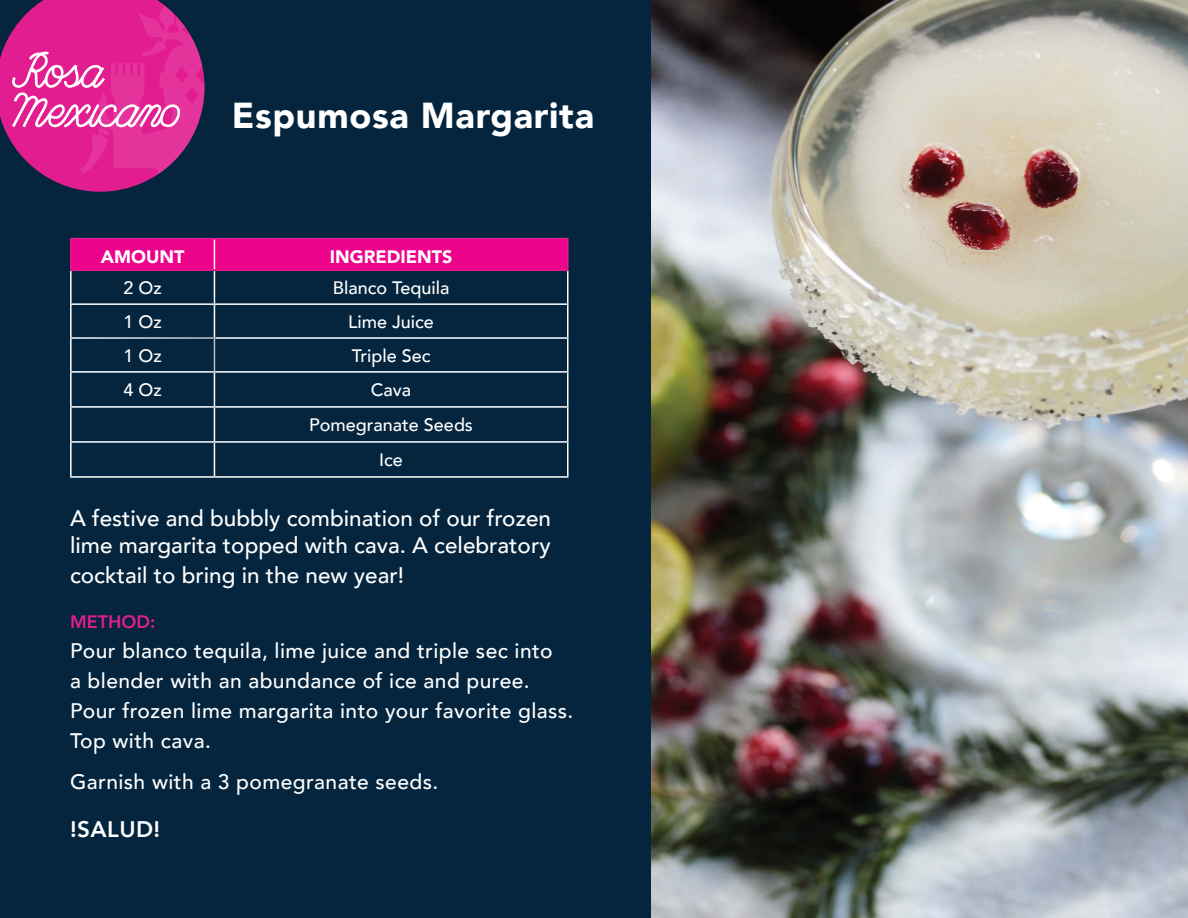
<style>
.page{position:relative;width:1188px;height:918px;background:#fff}
.page>*{position:absolute;margin:0;border:0;box-sizing:border-box;transform-origin:0 0}
.t1{font:900 36px "Avenir";letter-spacing:.02em;color:#fff}
.t2{font:500 22.5px/27px "Avenir";color:#fff}
.t3{font:800 22.5px "Avenir";letter-spacing:.02em;color:#fff}
.t4{font:500 21px/30px "Avenir";letter-spacing:.02em;color:#fff}
.t5{font:500 18px/35px "Avenir";color:#fff;text-align:center}
.t6{font:900 18px "Avenir";color:#fff}
.t7{font:800 18px "Avenir";color:#e21d90}
</style>
<div class="page">
<div style="left:0;top:0;width:665px;height:918px;background:#04253d"></div>
<svg style="left:0;top:0;width:205px;height:192px"></svg>
<div style="left:71px;top:239px;width:143px;height:31px;background:#ed028c"></div>
<div style="left:214px;top:239px;width:354px;height:31px;background:#ed028c"></div>
<hr style="left:214px;top:303px;width:355px;height:2px;background:#fff">
<hr style="left:215px;top:337px;width:354px;height:2px;background:#fff">
<hr style="left:214px;top:371px;width:355px;height:2px;background:#fff">
<hr style="left:214px;top:406px;width:355px;height:2px;background:#fff">
<hr style="left:214px;top:441px;width:355px;height:2px;background:#fff">
<hr style="left:214px;top:476px;width:355px;height:2px;background:#fff">
<hr style="left:214px;top:373px;width:1px;height:33px;background:#fff">
<hr style="left:214px;top:408px;width:1px;height:33px;background:#fff">
<hr style="left:214px;top:443px;width:1px;height:33px;background:#fff">
<hr style="left:567px;top:271px;width:1px;height:32px;background:#fff">
<hr style="left:567px;top:305px;width:1px;height:32px;background:#fff">
<hr style="left:567px;top:339px;width:1px;height:32px;background:#fff">
<hr style="left:70px;top:373px;width:2px;height:33px;background:#fff">
<hr style="left:567px;top:373px;width:1px;height:33px;background:#fff">
<hr style="left:70px;top:408px;width:2px;height:33px;background:#fff">
<hr style="left:567px;top:408px;width:1px;height:33px;background:#fff">
<hr style="left:70px;top:443px;width:2px;height:33px;background:#fff">
<hr style="left:567px;top:443px;width:1px;height:33px;background:#fff">
<hr style="left:70px;top:305px;width:2px;height:32px;background:#fff">
<hr style="left:214px;top:305px;width:1px;height:32px;background:#fff">
<hr style="left:70px;top:406px;width:144px;height:2px;background:#fff">
<hr style="left:70px;top:441px;width:144px;height:2px;background:#fff">
<hr style="left:70px;top:476px;width:144px;height:2px;background:#fff">
<hr style="left:70px;top:371px;width:144px;height:2px;background:#fff">
<hr style="left:70px;top:303px;width:144px;height:2px;background:#fff">
<hr style="left:70px;top:271px;width:2px;height:32px;background:#fff">
<hr style="left:214px;top:271px;width:1px;height:32px;background:#fff">
<hr style="left:214px;top:239px;width:1px;height:31px;background:#fff">
<hr style="left:70px;top:238px;width:144px;height:1px;background:#e21d90">
<hr style="left:70px;top:239px;width:2px;height:31px;background:#e21d90">
<hr style="left:214px;top:238px;width:355px;height:1px;background:#e21d90">
<hr style="left:567px;top:239px;width:1px;height:31px;background:#e21d90">
<hr style="left:70px;top:270px;width:144px;height:1px;background:#e21d90">
<hr style="left:214px;top:270px;width:355px;height:1px;background:#e21d90">
<hr style="left:70px;top:337px;width:145px;height:2px;background:#fff">
<hr style="left:70px;top:339px;width:2px;height:32px;background:#fff">
<hr style="left:214px;top:339px;width:1px;height:32px;background:#fff">
<img style="left:652px;top:0;width:536px;height:918px">
<h1 class="t1" style="left:232px;top:84px;width:364px">Espumosa Margarita</h1>
<p class="t6" style="left:101px;top:241px;width:85px">AMOUNT</p>
<p class="t6" style="left:330px;top:241px;width:124px">INGREDIENTS</p>
<p class="t5" style="left:123px;top:270px;width:40px">2 Oz</p>
<p class="t5" style="left:333px;top:270px;width:118px">Blanco Tequila</p>
<p class="t5" style="left:123px;top:303px;width:40px">1 Oz</p>
<p class="t5" style="left:348px;top:303px;width:87px">Lime Juice</p>
<p class="t5" style="left:123px;top:337px;width:40px">1 Oz</p>
<p class="t5" style="left:352px;top:337px;width:80px">Triple Sec</p>
<p class="t5" style="left:123px;top:371px;width:40px">4 Oz</p>
<p class="t5" style="left:309px;top:371px;width:165px">Cava<br>Pomegranate Seeds<br>Ice</p>
<p class="t2" style="left:70px;top:504px;width:483px">A festive and bubbly combination of our frozen lime margarita topped with cava. A celebratory</p>
<p class="t2" style="left:70px;top:561px;width:335px">cocktail to bring in the new year!</p>
<p class="t7" style="left:70px;top:608px;width:87px">METHOD:</p>
<p class="t4" style="left:70px;top:635px;width:505px">Pour blanco tequila, lime juice and triple sec into<br>a blender with an abundance of ice and puree.<br>Pour frozen lime margarita into your favorite glass.<br>Top with cava.</p>
<p class="t4" style="left:70px;top:765px;width:370px">Garnish with a 3 pomegranate seeds.</p>
<p class="t3" style="left:70px;top:812px;width:92px">!SALUD!</p>
</div>
